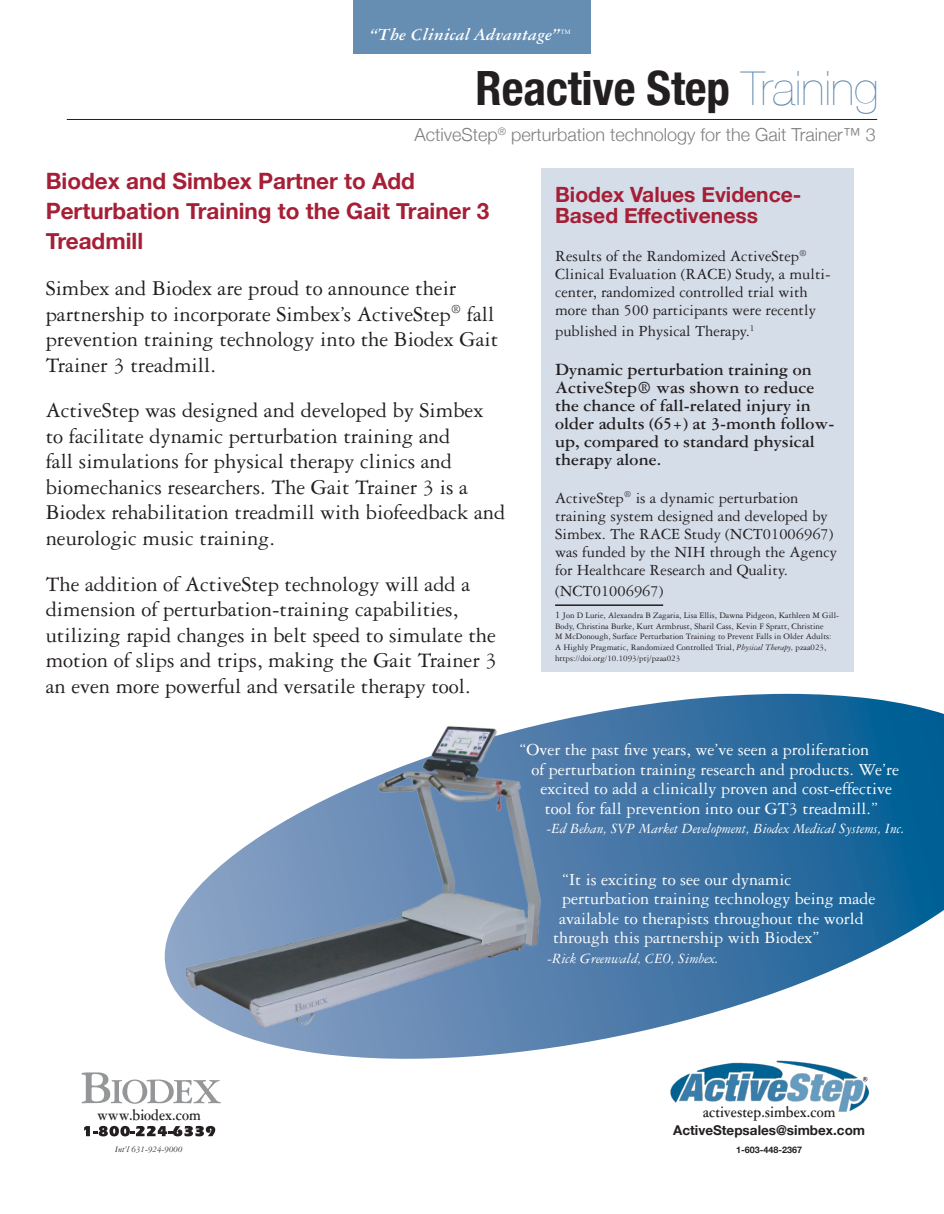
<style>
.page{position:relative;width:944px;height:1214px;background:#fff}
.page>*{position:absolute;margin:0;border:0;box-sizing:border-box;transform-origin:0 0}
.t1{font:700 condensed 47.25px "Helvetica Neue";letter-spacing:-.005em;color:#231f20}
.t2{font:22.5px/25.5px "Garamond Three";color:#231f20}
.t3{font:700 22.5px/30px "Helvetica Neue";color:#a51f36}
.t4{font:700 21px/21px "Helvetica Neue";color:#a51f36}
.t5{font:18px "Garamond Three";color:#fff}
.t6{font:700 18px/18px "Garamond Three";color:#231f20}
.t7{font:300 18px "Helvetica Neue";color:#7f8083}
.t8{font:italic 700 18px "Garamond Three";color:#fff}
.t9{font:16.5px/18px "Garamond Three";color:#231f20}
.t10{font:700 16.5px "Garamond Three";color:#231f20;scale:.85 1}
.t11{font:italic 15px "Garamond Three";color:#fff}
.t12{font:700 13.5px "Helvetica Neue";color:#231f20}
.t13{font:9px/10.8px "Garamond Three";color:#231f20}
.t14{font:italic 9px "Garamond Three";color:#231f20}
.t15{font:700 9px "Helvetica Neue";color:#231f20}
.s1{font-weight:200;font-stretch:normal;color:#5a85ad}
.s2{font-size:10.5px}
.s3{font-style:italic}
</style>
<div class="page">
<div style="left:541px;top:168px;width:312px;height:503px;background:#d5dde9"></div>
<div style="left:353px;top:0;width:238px;height:53px;background:#668db2"></div>
<svg style="left:82px;top:1072px;width:139px;height:31px"></svg>
<svg style="left:84px;top:1125px;width:131px;height:11px"></svg>
<hr style="left:67px;top:119px;width:810px;height:1px;background:#231f20">
<img style="left:165px;top:694px;width:779px;height:365px">
<img style="left:171px;top:703px;width:404px;height:354px">
<img style="left:670px;top:1060px;width:198px;height:51px">
<hr style="left:555px;top:604px;width:108px;height:2px;background:#231f20">
<p class="t8" style="left:370px;top:25px;width:202px">“The Clinical Advantage”<sup>™</sup></p>
<p class="t1" style="left:475px;top:49px;width:404px">Reactive Step <span class="s1">Training</span></p>
<p class="t7" style="left:414px;top:120px;width:463px">ActiveStep<sup>®</sup> perturbation technology for the Gait Trainer™ 3</p>
<p class="t3" style="left:46px;top:167px;width:445px">Biodex and Simbex Partner to Add<br>Perturbation Training to the Gait Trainer 3<br>Treadmill</p>
<p class="t2" style="left:46px;top:276px;width:454px">Simbex and Biodex are proud to announce their partnership to incorporate Simbex’s ActiveStep<sup>®</sup> fall prevention training technology into the Biodex Gait Trainer 3 treadmill.</p>
<p class="t2" style="left:46px;top:398px;width:461px">ActiveStep was designed and developed by Simbex to facilitate dynamic perturbation training and<br>fall simulations for physical therapy clinics and biomechanics researchers. The Gait Trainer 3 is a Biodex rehabilitation treadmill with biofeedback and neurologic music training.</p>
<p class="t2" style="left:46px;top:571px;width:452px">The addition of ActiveStep technology will add a dimension of perturbation-training capabilities, utilizing rapid changes in belt speed to simulate the motion of slips and trips, making the Gait Trainer 3 an even more powerful and versatile therapy tool.</p>
<p class="t4" style="left:555px;top:185px;width:248px">Biodex Values Evidence-<br>Based Effectiveness</p>
<p class="t9" style="left:555px;top:247px;width:277px">Results of the Randomized ActiveStep<sup>® </sup>Clinical Evaluation (RACE) Study, a multi&shy;center, randomized controlled trial with more than 500 participants were recently</p>
<p class="t9" style="left:555px;top:322px;width:201px">published in Physical Therapy.<sup>1</sup></p>
<p class="t6" style="left:555px;top:360px;width:281px">Dynamic perturbation training on<br>ActiveStep® was shown to reduce the chance of fall-related injury in older adults (65+) at 3-month follow&shy;up, compared to standard physical therapy alone.</p>
<p class="t9" style="left:555px;top:489px;width:283px">ActiveStep<sup>®</sup> is a dynamic perturbation training system designed and developed by Simbex. The RACE Study (NCT01006967) was funded by the NIH through the Agency for Healthcare Research and Quality.</p>
<p class="t9" style="left:555px;top:582px;width:110px">(NCT01006967)</p>
<p class="t13" style="left:555px;top:609px;width:286px"><span class="s2">1</span> Jon D Lurie, Alexandra B Zagaria, Lisa Ellis, Dawna Pidgeon, Kathleen M Gill-Body, Christina Burke, Kurt Armbrust, Sharil Cass, Kevin F Spratt, Christine<br>M McDonough, Surface Perturbation Training to Prevent Falls in Older Adults:<br>A Highly Pragmatic, Randomized Controlled Trial, <span class="s3">Physical Therapy,</span> pzaa023, https://doi.org/10.1093/ptj/pzaa023</p>
<p class="t10" style="left:97px;top:1106px;width:123px">www.biodex.com</p>
<p class="t14" style="left:115px;top:1144px;width:69px">Int’l 631-924-9000</p>
<p class="t5" style="left:519px;top:740px;width:351px">“Over the past five years, we’ve seen a proliferation</p>
<p class="t5" style="left:531px;top:759px;width:369px">of perturbation training research and products. We’re</p>
<p class="t5" style="left:540px;top:779px;width:353px">excited to add a clinically proven and cost-effective</p>
<p class="t5" style="left:545px;top:798px;width:334px">tool for fall prevention into our GT3 treadmill.”</p>
<p class="t11" style="left:546px;top:820px;width:360px">-Ed Behan, SVP Market Development, Biodex Medical Systems, Inc.</p>
<p class="t5" style="left:562px;top:869px;width:230px">“It is exciting to see our dynamic</p>
<p class="t5" style="left:562px;top:889px;width:314px">perturbation training technology being made</p>
<p class="t5" style="left:559px;top:908px;width:306px">available to therapists throughout the world</p>
<p class="t5" style="left:553px;top:928px;width:267px">through this partnership with Biodex”</p>
<p class="t11" style="left:547px;top:950px;width:173px">-Rick Greenwald, CEO, Simbex.</p>
<p class="t10" style="left:703px;top:1103px;width:157px">activestep.simbex.com</p>
<p class="t12" style="left:673px;top:1120px;width:193px">ActiveStepsales@simbex.com</p>
<p class="t15" style="left:736px;top:1143px;width:68px">1-603-448-2367</p>
</div>
